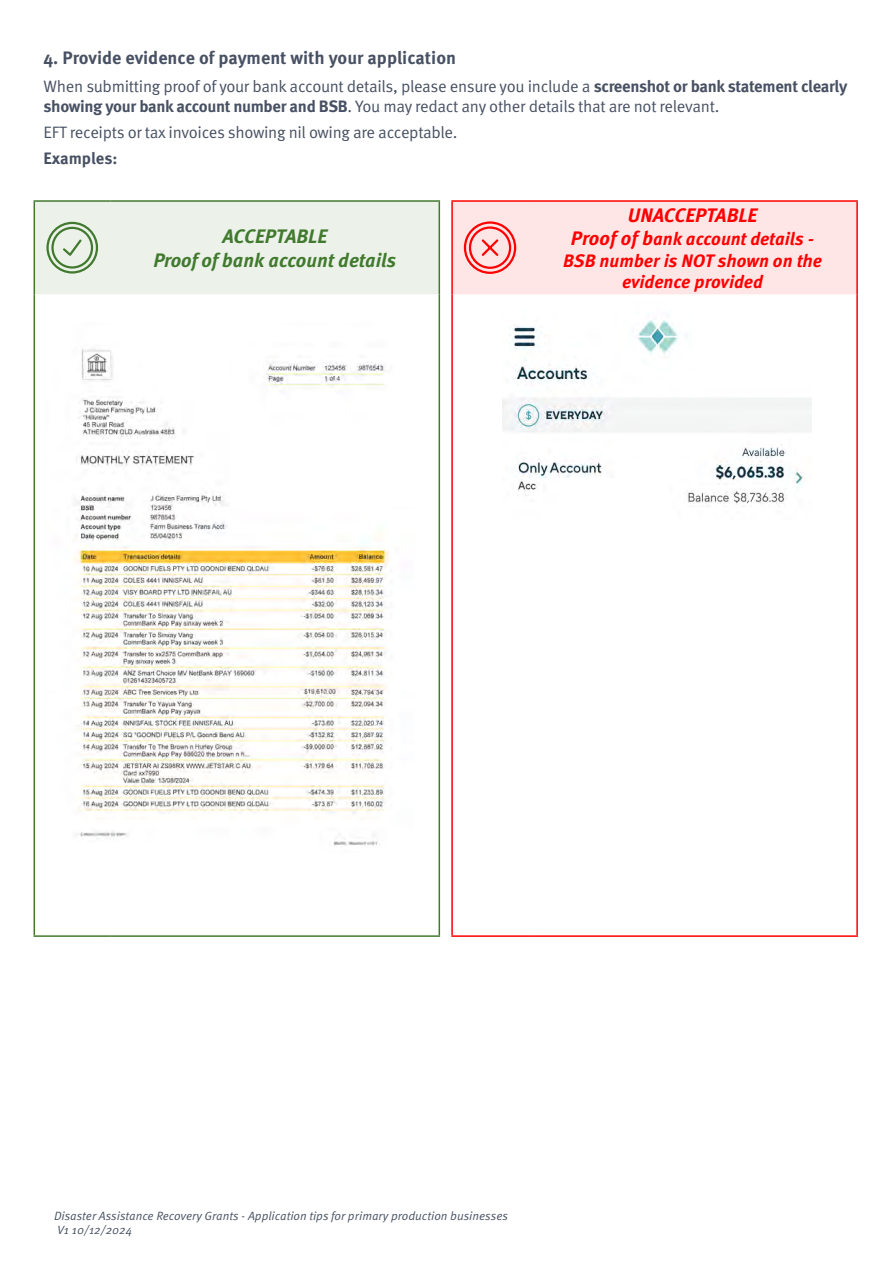
<style>
.page{position:relative;width:893px;height:1263px;background:#fff}
.page>*{position:absolute;margin:0;border:0;box-sizing:border-box;transform-origin:0 0}
.t1{font:italic 700 19.5px "Meta OT";color:#417a2e}
.t2{font:italic 700 19.5px "Meta OT";color:#f00}
.t3{font:italic 700 18px/21.6px "Meta OT";color:#f00;text-align:center}
.t4{font:700 18px "Meta OT";color:#485163}
.t5{font:16.5px/19.8px "Meta OT Norm";letter-spacing:-.02em;color:#485163}
.t6{font:700 16.5px "Meta OT";color:#485163}
.t7{font:12px/13.6px "Meta OT Norm Ita";color:#485163}
.s1{font-family:"Meta OT";font-weight:700}
.s2{font-size:19.5px}
</style>
<div class="page">
<hr style="left:856px;top:294px;width:2px;height:641px;background:#f00">
<hr style="left:34px;top:200px;width:76px;height:2px;background:#417a2e">
<hr style="left:110px;top:200px;width:330px;height:2px;background:#417a2e">
<hr style="left:34px;top:294px;width:1px;height:641px;background:#417a2e">
<hr style="left:439px;top:202px;width:1px;height:92px;background:#417a2e">
<hr style="left:439px;top:294px;width:1px;height:641px;background:#417a2e">
<hr style="left:34px;top:935px;width:76px;height:2px;background:#417a2e">
<hr style="left:110px;top:935px;width:330px;height:2px;background:#417a2e">
<hr style="left:451px;top:200px;width:77px;height:2px;background:#f00">
<hr style="left:528px;top:200px;width:330px;height:2px;background:#f00">
<hr style="left:856px;top:202px;width:2px;height:92px;background:#f00">
<hr style="left:451px;top:202px;width:2px;height:92px;background:#f00">
<hr style="left:451px;top:294px;width:2px;height:641px;background:#f00">
<hr style="left:451px;top:935px;width:77px;height:2px;background:#f00">
<hr style="left:528px;top:935px;width:330px;height:2px;background:#f00">
<div style="left:34px;top:201px;width:405px;height:93px;background:#ecf2ea"></div>
<div style="left:452px;top:201px;width:405px;height:93px;background:#ffe6e6"></div>
<img style="left:502px;top:320px;width:309px;height:184px">
<img style="left:73px;top:348px;width:317px;height:498px">
<p class="t4" style="left:44px;top:46px;width:414px">4. Provide evidence of payment with your application</p>
<p class="t5" style="left:44px;top:77px;width:805px">When submitting proof of your bank account details, please ensure you include a <span class="s1">screenshot or bank statement clearly showing your bank account number and BSB</span>. You may redact any other details that are not relevant.</p>
<p class="t5" style="left:44px;top:123px;width:416px">EFT receipts or tax invoices showing nil owing are acceptable.</p>
<p class="t6" style="left:44px;top:148px;width:75px">Examples:</p>
<p class="t1" style="left:223px;top:224px;width:106px">ACCEPTABLE</p>
<p class="t1" style="left:153px;top:248px;width:244px">Proof of bank account details</p>
<p class="t2" style="left:628px;top:203px;width:131px">UNACCEPTABLE</p>
<p class="t3" style="left:571px;top:228px;width:245px"><span class="s2">Proof of b</span>ank account details -</p>
<p class="t3" style="left:563px;top:250px;width:260px">BSB number is NOT shown on the evidence provided</p>
<p class="t7" style="left:54px;top:1210px;width:455px">Disaster Assistance Recovery Grants - Application tips for primary production businesses<br>V1 10/12/2024</p>
</div>
